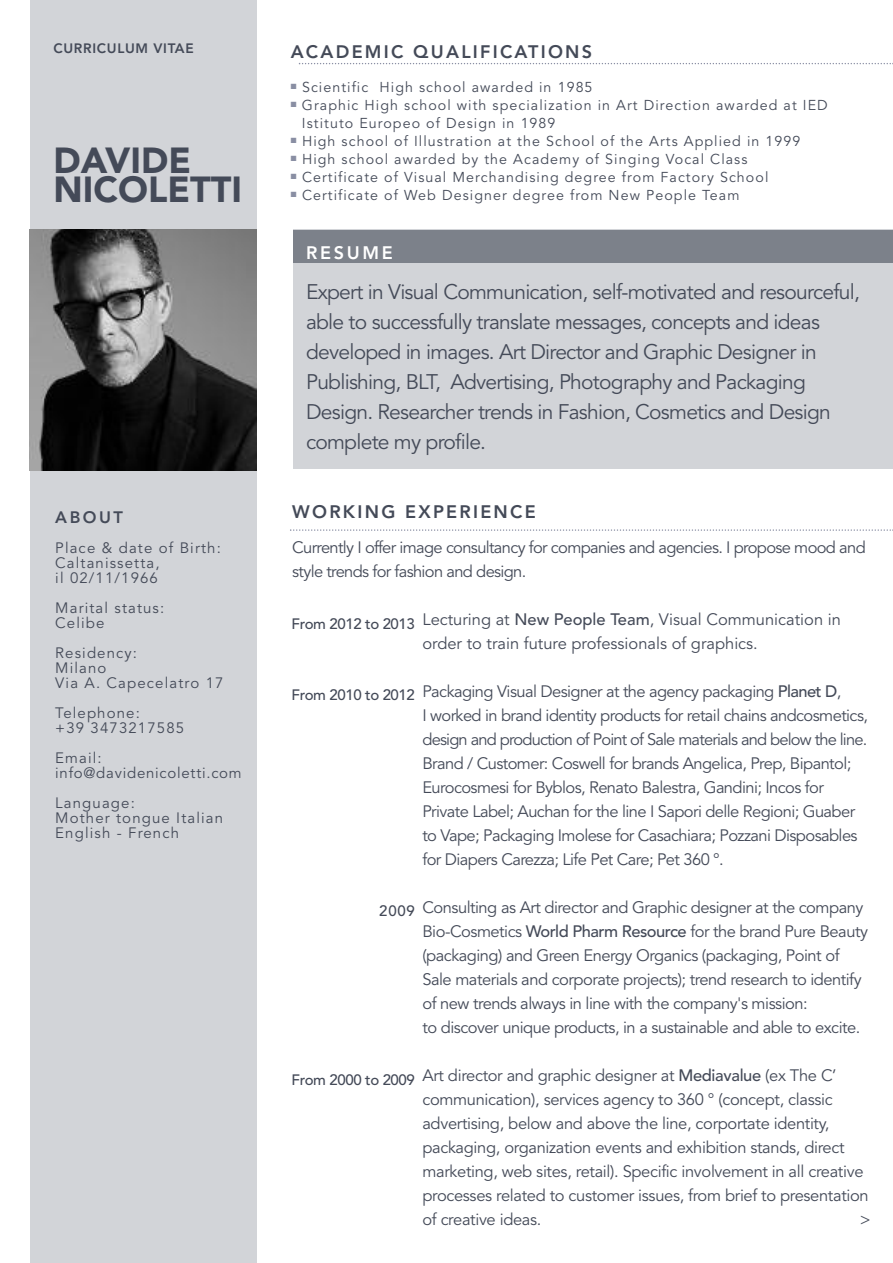
<style>
.page{position:relative;width:893px;height:1263px;background:#fff}
.page>*{position:absolute;margin:0;border:0;box-sizing:border-box;transform-origin:0 0}
.t1{font:900 36px/28.5px "Avenir";color:#444a58}
.t2{font:21px/30px "Avenir";letter-spacing:-.035em;color:#444a58}
.t3{font:800 18px "Avenir";letter-spacing:.125em;color:#444a58}
.t4{font:800 18px "Avenir";letter-spacing:.15em;color:#fff}
.t5{font:16.5px/24px "Avenir";letter-spacing:-.03em;color:#444a58}
.t6{font:16.5px/24px "Avenir";color:#444a58}
.t7{font:800 16.5px "Avenir";letter-spacing:.15em;color:#444a58}
.t8{font:15px/15px "Avenir";letter-spacing:.075em;color:#444a58}
.t9{font:500 15px "Avenir";letter-spacing:-.025em;color:#444a58}
.t10{font:15px/15px "Avenir";letter-spacing:.05em;color:#444a58}
.t11{font:14.25px/18px "Avenir";letter-spacing:.075em;color:#444a58}
.t12{font:800 13.65px "Avenir";letter-spacing:.05em;color:#444a58}
.s1{font-weight:500}
</style>
<div class="page">
<div style="left:30px;top:0;width:227px;height:1263px;background:#d2d4d8"></div>
<img style="left:30px;top:229px;width:226px;height:241px">
<div style="left:294px;top:230px;width:599px;height:239px;background:#d2d4d8"></div>
<div style="left:294px;top:230px;width:599px;height:33px;background:#7c818a"></div>
<svg style="left:299px;top:63px;width:594px;height:1px"></svg>
<svg style="left:290px;top:529px;width:603px;height:2px"></svg>
<p class="t12" style="left:54px;top:38px;width:142px">CURRICULUM VITAE</p>
<h1 class="t1" style="left:53px;top:145px;width:190px">DAVIDE<br>NICOLETTI</h1>
<p class="t7" style="left:55px;top:504px;width:69px">ABOUT</p>
<p class="t8" style="left:55px;top:541px;width:167px">Place &amp; date of Birth:<br>Caltanissetta,<br>il 02/11/1966</p>
<p class="t8" style="left:55px;top:601px;width:111px">Marital status:<br>Celibe</p>
<p class="t8" style="left:55px;top:646px;width:170px">Residency:<br>Milano<br>Via A. Capecelatro 17</p>
<p class="t8" style="left:55px;top:706px;width:130px">Telephone:<br>+39 3473217585</p>
<p class="t10" style="left:55px;top:751px;width:188px">Email: info@davidenicoletti.com</p>
<p class="t8" style="left:55px;top:796px;width:169px">Language:<br>Mother tongue Italian<br>English - French</p>
<p class="t3" style="left:291px;top:37px;width:303px">ACADEMIC QUALIFICATIONS</p>
<p class="t11" style="left:291px;top:78px;width:303px"><sup>■</sup> Scientific High school awarded in 1985</p>
<p class="t11" style="left:302px;top:96px;width:527px;text-indent:-11px"><sup>■</sup> Graphic High school with specialization in Art Direction awarded at IED<br>Istituto Europeo of Design in 1989</p>
<p class="t11" style="left:291px;top:132px;width:511px"><sup>■</sup> High school of Illustration at the School of the Arts Applied in 1999</p>
<p class="t11" style="left:291px;top:150px;width:458px"><sup>■</sup> High school awarded by the Academy of Singing Vocal Class</p>
<p class="t11" style="left:291px;top:168px;width:479px"><sup>■</sup> Certificate of Visual Merchandising degree from Factory School</p>
<p class="t11" style="left:291px;top:186px;width:450px"><sup>■</sup> Certificate of Web Designer degree from New People Team</p>
<p class="t4" style="left:306px;top:238px;width:88px">RESUME</p>
<p class="t2" style="left:306px;top:277px;width:555px">Expert in Visual Communication, self-motivated and resourceful, able to successfully translate messages, concepts and ideas developed in images. Art Director and Graphic Designer in Publishing, BLT, Advertising, Photography and Packaging Design. Researcher trends in Fashion, Cosmetics and Design complete my profile.</p>
<p class="t3" style="left:292px;top:498px;width:245px">WORKING EXPERIENCE</p>
<p class="t5" style="left:292px;top:535px;width:575px">Currently I offer image consultancy for companies and agencies. I propose mood and style trends for fashion and design.</p>
<p class="t6" style="left:422px;top:607px;width:420px">Lecturing at <span class="s1">New People Team</span>, Visual Communication in order to train future professionals of graphics.</p>
<p class="t5" style="left:422px;top:679px;width:447px">Packaging Visual Designer at the agency packaging <span class="s1">Planet D</span>,<br>I worked in brand identity products for retail chains andcosmetics, design and production of Point of Sale materials and below the line.<br>Brand / Customer: Coswell for brands Angelica, Prep, Bipantol; Eurocosmesi for Byblos, Renato Balestra, Gandini; Incos for Private Label; Auchan for the line I Sapori delle Regioni; Guaber to Vape; Packaging Imolese for Casachiara; Pozzani Disposables for Diapers Carezza; Life Pet Care; Pet 360 °.</p>
<p class="t5" style="left:422px;top:895px;width:447px">Consulting as Art director and Graphic designer at the company Bio-Cosmetics <span class="s1">World Pharm Resource</span> for the brand Pure Beauty (packaging) and Green Energy Organics (packaging, Point of Sale materials and corporate projects); trend research to identify of new trends always in line with the company's mission:<br>to discover unique products, in a sustainable and able to excite.</p>
<p class="t5" style="left:422px;top:1063px;width:448px">Art director and graphic designer at <span class="s1">Mediavalue</span> (ex The C’ communication), services agency to 360 ° (concept, classic advertising, below and above the line, corportate identity, packaging, organization events and exhibition stands, direct marketing, web sites, retail). Specific involvement in all creative processes related to customer issues, from brief to presentation of creative ideas.</p>
<p class="t9" style="left:292px;top:611px;width:125px">From 2012 to 2013</p>
<p class="t9" style="left:292px;top:682px;width:125px">From 2010 to 2012</p>
<p class="t9" style="left:379px;top:898px;width:37px">2009</p>
<p class="t9" style="left:292px;top:1067px;width:125px">From 2000 to 2009</p>
<p class="t5" style="left:860px;top:1207px;width:12px">&gt;</p>
</div>
